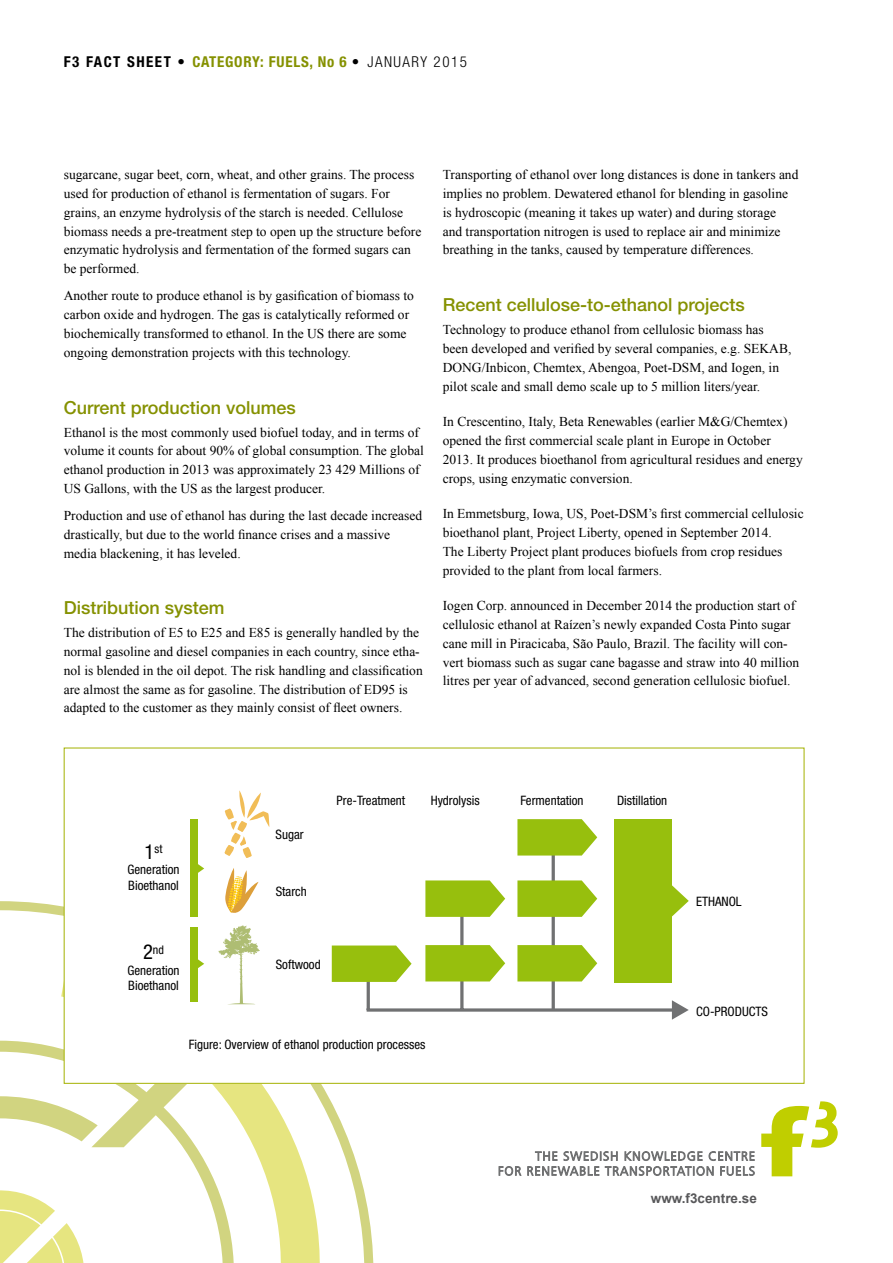
<style>
.page{position:relative;width:893px;height:1263px;background:#fff}
.page>*{position:absolute;margin:0;border:0;box-sizing:border-box;transform-origin:0 0}
.t1{font:500 18px "Helvetica Neue";color:#859100}
.t2{font:700 condensed 15px "Helvetica Neue";letter-spacing:.05em;color:#859100}
.t3{font:700 condensed 15px "Helvetica Neue";letter-spacing:.1em;color:#000}
.t4{font:13.5px/18.8px "Times New Roman";color:#000}
.t5{font:700 13.5px "Arial";color:#58585a}
.t6{font:condensed 13.05px/15.6px "Helvetica Neue";color:#000}
.t7{font:condensed 11.85px "Helvetica Neue";color:#000}
.s1{color:#859100}
.s2{color:#000}
.s3{font-weight:300;color:#000}
.s4{font-size:20.55px}
</style>
<div class="page">
<svg style="left:761px;top:1101px;width:77px;height:75px"></svg>
<svg style="left:499px;top:1151px;width:256px;height:25px"></svg>
<svg style="left:0;top:901px;width:373px;height:362px"></svg>
<svg style="left:0;top:1026px;width:229px;height:237px"></svg>
<div style="left:64px;top:748px;width:740px;height:335px;background:#fff"></div>
<hr style="left:367px;top:953px;width:3px;height:57px;background:#707172">
<svg style="left:460px;top:917px;width:4px;height:91px"></svg>
<svg style="left:367px;top:1008px;width:305px;height:4px"></svg>
<svg style="left:672px;top:1000px;width:17px;height:20px"></svg>
<hr style="left:552px;top:839px;width:3px;height:171px;background:#707172">
<div style="left:190px;top:819px;width:7px;height:98px;background:#97bf0d"></div>
<div style="left:190px;top:927px;width:7px;height:75px;background:#97bf0d"></div>
<svg style="left:517px;top:819px;width:80px;height:36px;background:#a1c525"></svg>
<svg style="left:517px;top:880px;width:80px;height:37px;background:#a2c628"></svg>
<svg style="left:517px;top:945px;width:80px;height:36px;background:#a1c525"></svg>
<svg style="left:672px;top:885px;width:17px;height:31px"></svg>
<div style="left:614px;top:819px;width:58px;height:163px;background:#97bf0d"></div>
<svg style="left:197px;top:864px;width:7px;height:9px"></svg>
<svg style="left:197px;top:959px;width:7px;height:10px"></svg>
<svg style="left:425px;top:880px;width:80px;height:37px;background:#a2c628"></svg>
<svg style="left:425px;top:945px;width:80px;height:36px;background:#a1c525"></svg>
<svg style="left:332px;top:945px;width:80px;height:37px;background:#a3c629"></svg>
<svg style="left:224px;top:790px;width:46px;height:123px"></svg>
<svg style="left:218px;top:925px;width:42px;height:79px"></svg>
<p class="t3" style="left:64px;top:53px;width:138px">F3 FACT SHEET • <span class="s1">CATE</span></p>
<p class="t2" style="left:225px;top:53px;width:243px">GORY: FUELS, NO 6 <span class="s2">•</span> <span class="s3">JANUARY 2015</span></p>
<p class="t4" style="left:64px;top:165px;width:359px">sugarcane, sugar beet, corn, wheat, and other grains. The process used for production of ethanol is fermentation of sugars. For grains, an enzyme hydrolysis of the starch is needed. Cellulose biomass needs a pre-treatment step to open up the structure before enzymatic hydrolysis and fermentation of the formed sugars can be performed.</p>
<p class="t4" style="left:64px;top:286px;width:352px">Another route to produce ethanol is by gasification of biomass to carbon oxide and hydrogen. The gas is catalytically reformed or biochemically transformed to ethanol. In the US there are some ongoing demonstration projects with this technology.</p>
<h1 class="t1" style="left:64px;top:396px;width:234px">Current production volumes</h1>
<p class="t4" style="left:64px;top:422px;width:362px">Ethanol is the most commonly used biofuel today, and in terms of volume it counts for about 90% of global consumption. The global ethanol production in 2013 was approximately 23 429 Millions of US Gallons, with the US as the largest producer.</p>
<p class="t4" style="left:64px;top:506px;width:360px">Production and use of ethanol has during the last decade increased drastically, but due to the world finance crises and a massive media blackening, it has leveled.</p>
<h1 class="t1" style="left:64px;top:597px;width:162px">Distribution system</h1>
<p class="t4" style="left:64px;top:623px;width:360px">The distribution of E5 to E25 and E85 is generally handled by the normal gasoline and diesel companies in each country, since etha&shy;nol is blended in the oil depot. The risk handling and classification are almost the same as for gasoline. The distribution of ED95 is adapted to the customer as they mainly consist of fleet owners.</p>
<p class="t4" style="left:443px;top:165px;width:357px">Transporting of ethanol over long distances is done in tankers and implies no problem. Dewatered ethanol for blending in gasoline is hydroscopic (meaning it takes up water) and during storage and transportation nitrogen is used to replace air and minimize breathing in the tanks, caused by temperature differences.</p>
<h1 class="t1" style="left:443px;top:294px;width:304px">Recent cellulose-to-ethanol projects</h1>
<p class="t4" style="left:443px;top:320px;width:350px">Technology to produce ethanol from cellulosic biomass has been developed and verified by several companies, e.g. SEKAB, DONG/Inbicon, Chemtex, Abengoa, Poet-DSM, and Iogen, in pilot scale and small demo scale up to 5 million liters/year.</p>
<p class="t4" style="left:443px;top:412px;width:362px">In Crescentino, Italy, Beta Renewables (earlier M&amp;G/Chemtex) opened the first commercial scale plant in Europe in October 2013. It produces bioethanol from agricultural residues and energy crops, using enzymatic conversion.</p>
<p class="t4" style="left:443px;top:504px;width:362px">In Emmetsburg, Iowa, US, Poet-DSM’s first commercial cellulosic bioethanol plant, Project Liberty, opened in September 2014.<br>The Liberty Project plant produces biofuels from crop residues provided to the plant from local farmers.</p>
<p class="t4" style="left:443px;top:596px;width:358px">Iogen Corp. announced in December 2014 the production start of cellulosic ethanol at Raízen’s newly expanded Costa Pinto sugar cane mill in Piracicaba, São Paulo, Brazil. The facility will con&shy;vert biomass such as sugar cane bagasse and straw into 40 million litres per year of advanced, second generation cellulosic biofuel.</p>
<p class="t7" style="left:145px;top:842px;width:19px"><span class="s4">1</span>st</p>
<p class="t6" style="left:128px;top:862px;width:53px">Generation<br>Bioethanol</p>
<p class="t7" style="left:143px;top:943px;width:22px"><span class="s4">2</span>nd</p>
<p class="t6" style="left:128px;top:962px;width:53px">Generation<br>Bioethanol</p>
<p class="t6" style="left:275px;top:827px;width:30px">Sugar</p>
<p class="t6" style="left:276px;top:883px;width:33px">Starch</p>
<p class="t6" style="left:337px;top:792px;width:70px">Pre-Treatment</p>
<p class="t6" style="left:431px;top:793px;width:51px">Hydrolysis</p>
<p class="t6" style="left:520px;top:793px;width:65px">Fermentation</p>
<p class="t6" style="left:617px;top:792px;width:52px">Distillation</p>
<p class="t6" style="left:276px;top:956px;width:46px">Softwood</p>
<p class="t6" style="left:189px;top:1037px;width:238px">Figure: Overview of ethanol production processes</p>
<p class="t6" style="left:696px;top:893px;width:47px">ETHANOL</p>
<p class="t6" style="left:696px;top:1004px;width:73px">CO-PRODUCTS</p>
<p class="t5" style="left:651px;top:1189px;width:108px">www.f3centre.se</p>
</div>
